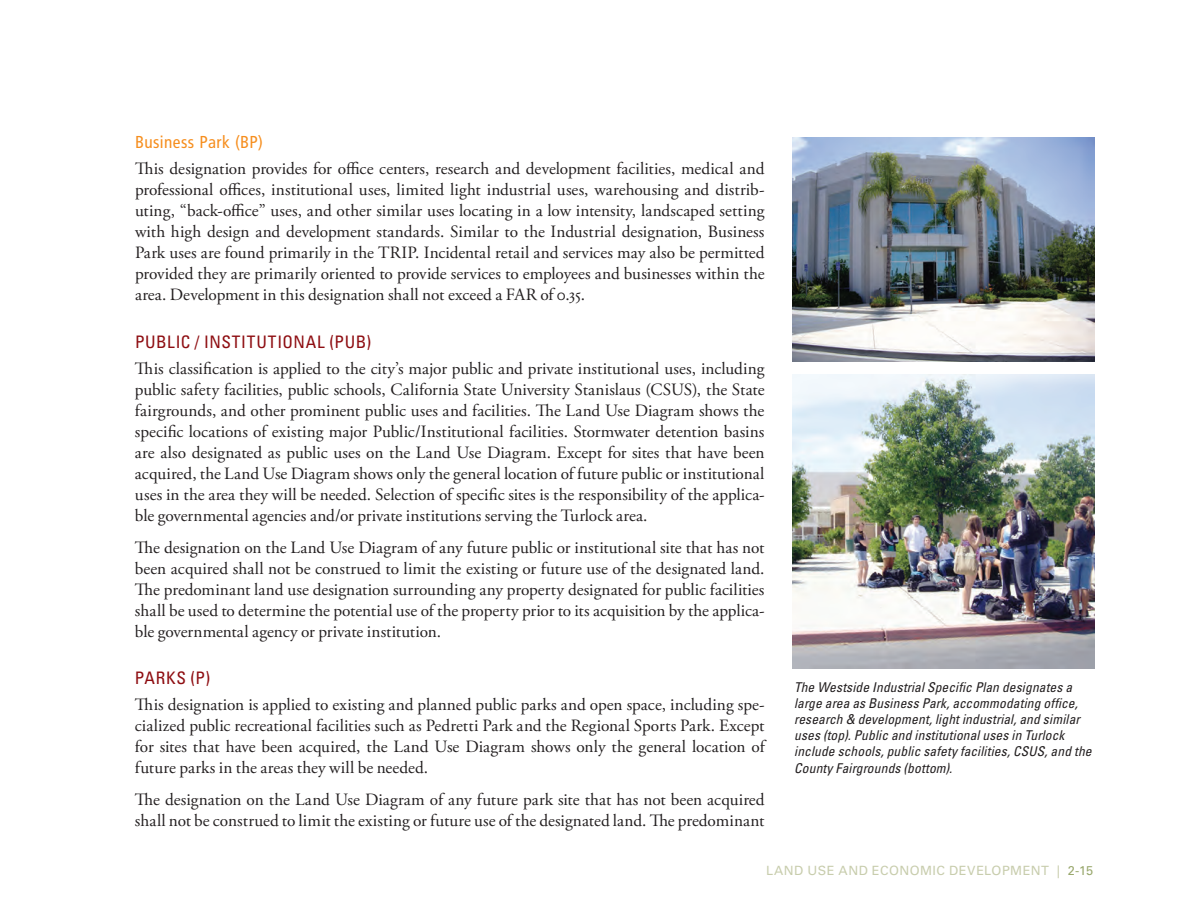
<style>
.page{position:relative;width:1188px;height:918px;background:#fff}
.page>*{position:absolute;margin:0;border:0;box-sizing:border-box;transform-origin:0 0}
.t1{font:17.25px/21px "Adobe Garamond Pro";color:#231f20;text-align:justify}
.t2{font:condensed 17.25px "Univers LT Std";letter-spacing:.035em;color:#8e0e12}
.t3{font:condensed 17.25px "Frutiger LT Std";letter-spacing:.025em;color:#f68e1e}
.t4{font:italic condensed 13.5px/16.2px "Univers LT Std";letter-spacing:.01em;color:#231f20}
.t5{font:12.75px "Univers LT Std";letter-spacing:.035em;color:#c8cdad}
.s1{color:#99a86d}
</style>
<div class="page">
<img style="left:793px;top:137px;width:301px;height:224px">
<img style="left:793px;top:375px;width:301px;height:293px">
<p class="t3" style="left:135px;top:132px;width:130px">Business Park (BP)</p>
<p class="t1" style="left:135px;top:159px;width:631px">This designation provides for office centers, research and development facilities, medical and professional offices, institutional uses, limited light industrial uses, warehousing and distrib&shy;uting, “back-office” uses, and other similar uses locating in a low intensity, landscaped setting with high design and development standards. Similar to the Industrial designation, Business Park uses are found primarily in the TRIP. Incidental retail and services may also be permitted provided they are primarily oriented to provide services to employees and businesses within the area. Development in this designation shall not exceed a FAR of 0.35.</p>
<p class="t2" style="left:135px;top:331px;width:79px">PUBLIC / INSTIT</p>
<p class="t2" style="left:257px;top:331px;width:15px">UTIONA</p>
<p class="t2" style="left:317px;top:331px;width:55px">L (pu b)</p>
<p class="t1" style="left:135px;top:359px;width:631px">This classification is applied to the city’s major public and private institutional uses, including public safety facilities, public schools, California State University Stanislaus (CSUS), the State fairgrounds, and other prominent public uses and facilities. The Land Use Diagram shows the specific locations of existing major Public/Institutional facilities. Stormwater detention basins are also designated as public uses on the Land Use Diagram. Except for sites that have been acquired, the Land Use Diagram shows only the general location of future public or institutional uses in the area they will be needed. Selection of specific sites is the responsibility of the applica&shy;ble governmental agencies and/or private institutions serving the Turlock area.</p>
<p class="t1" style="left:135px;top:537px;width:631px">The designation on the Land Use Diagram of any future public or institutional site that has not been acquired shall not be construed to limit the existing or future use of the designated land.<br>The predominant land use designation surrounding any property designated for public facilities shall be used to determine the potential use of the property prior to its acquisition by the applica&shy;ble governmental agency or private institution.</p>
<p class="t2" style="left:135px;top:667px;width:77px">PARKS (P)</p>
<p class="t1" style="left:135px;top:695px;width:631px">This designation is applied to existing and planned public parks and open space, including spe&shy;cialized public recreational facilities such as Pedretti Park and the Regional Sports Park. Except for sites that have been acquired, the Land Use Diagram shows only the general location of future parks in the areas they will be needed.</p>
<p class="t1" style="left:135px;top:789px;width:631px">The designation on the Land Use Diagram of any future park site that has not been acquired shall not be construed to limit the existing or future use of the designated land. The predominant</p>
<p class="t4" style="left:794px;top:679px;width:299px">The Westside Industrial Specific Plan designates a large area as Business Park, accommodating office, research &amp; development, light industrial, and similar uses (top). Public and institutional uses in Turlock include schools, public safety facilities, CSUS, and the County Fairgrounds (bottom).</p>
<p class="t5" style="left:766px;top:863px;width:329px">LAND USE AND ECONOMIC DEVELOPMENT | <span class="s1">2-15</span></p>
</div>
